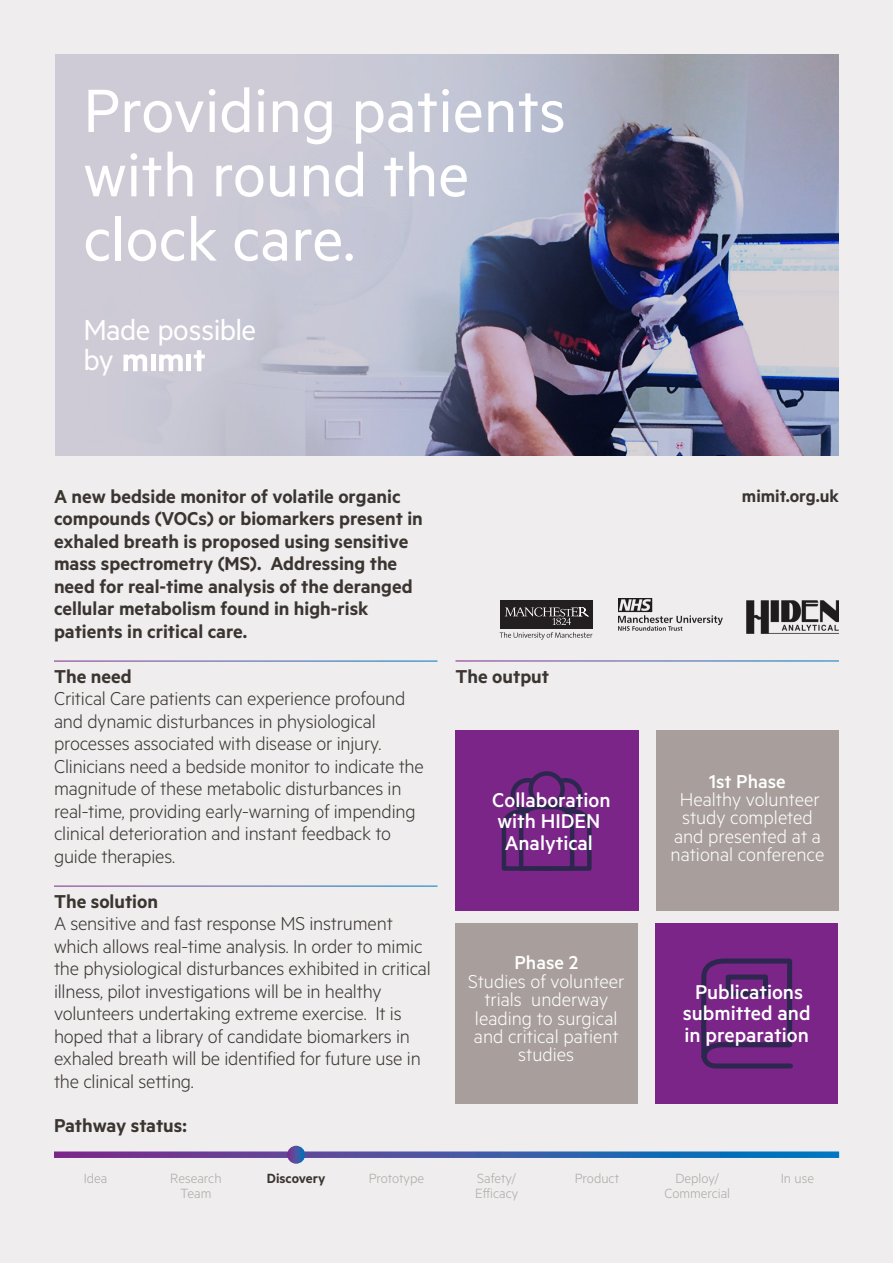
<style>
.page{position:relative;width:893px;height:1263px;background:#fff}
.page>*{position:absolute;margin:0;border:0;box-sizing:border-box;transform-origin:0 0}
.t1{font:68.85px/64.3px "Metric";color:#fff}
.t2{font:32.55px/30px "Metric";letter-spacing:-.02em;color:#fff}
.t3{font:500 22.5px/21.5px "Metric";color:#fff;text-align:center}
.t4{font:300 21px/22.5px "Metric";letter-spacing:-.01em;color:#3b3532}
.t5{font:600 21px/22.5px "Metric";color:#3b3532}
.t6{font:300 21px/18.5px "Metric";color:#fff;text-align:center}
.t7{font:500 21px "Metric";color:#fff}
.t8{font:600 19.35px "Metric";color:#3b3532}
.t9{font:300 15px/15px "Metric";color:#aea8a6;text-align:center}
.t10{font:600 15px "Metric";color:#3b3532}
</style>
<div class="page">
<div style="left:0;top:0;width:893px;height:1262px;background:#efeded"></div>
<img style="left:55px;top:54px;width:784px;height:402px">
<hr style="left:54px;top:661px;width:383px;height:1px;background:#fff">
<hr style="left:54px;top:886px;width:383px;height:1px;background:#fff">
<hr style="left:455px;top:661px;width:384px;height:1px;background:#fff">
<div style="left:455px;top:730px;width:183px;height:181px;background:#7b2589"></div>
<div style="left:656px;top:922px;width:182px;height:181px;background:#7b2589"></div>
<div style="left:656px;top:730px;width:183px;height:181px;background:#a89f9c"></div>
<div style="left:455px;top:923px;width:182px;height:181px;background:#a89f9c"></div>
<svg style="left:123px;top:354px;width:24px;height:17px"></svg>
<hr style="left:151px;top:355px;width:4px;height:16px;background:#fff">
<svg style="left:159px;top:354px;width:24px;height:17px"></svg>
<div style="left:186px;top:355px;width:5px;height:16px;background:#fff"></div>
<svg style="left:194px;top:350px;width:11px;height:21px"></svg>
<svg style="left:54px;top:1151px;width:785px;height:7px;background:#4d60aa"></svg>
<svg style="left:287px;top:1146px;width:18px;height:18px"></svg>
<svg style="left:701px;top:958px;width:92px;height:111px"></svg>
<div style="left:726px;top:974px;width:42px;height:22px;border:5px solid #2d274f"></div>
<div style="left:511px;top:778px;width:34px;height:34px;border:4px solid #2d274f;border-radius:50%"></div>
<div style="left:548px;top:778px;width:35px;height:34px;border:4px solid #2d274f;border-radius:50%"></div>
<svg style="left:531px;top:773px;width:32px;height:32px"></svg>
<div style="left:528px;top:771px;width:37px;height:37px;border:4px solid #2d274f;border-radius:50%"></div>
<svg style="left:501px;top:802px;width:91px;height:69px"></svg>
<img style="left:618px;top:598px;width:105px;height:33px">
<div style="left:500px;top:600px;width:92px;height:29px;background:#231f20"></div>
<svg style="left:505px;top:607px;width:84px;height:18px"></svg>
<svg style="left:500px;top:632px;width:92px;height:8px"></svg>
<img style="left:746px;top:600px;width:93px;height:33px">
<p class="t1" style="left:83px;top:76px;width:484px">Providing patients with round the clock care.</p>
<p class="t2" style="left:83px;top:314px;width:174px">Made possible by</p>
<p class="t5" style="left:54px;top:484px;width:370px">A new bedside monitor of volatile organic compounds (VOCs) or biomarkers present in exhaled breath is proposed using sensitive mass spectrometry (MS). Addressing the need for real-time analysis of the deranged cellular metabolism found in high-risk patients in critical care.</p>
<p class="t5" style="left:54px;top:664px;width:79px">The need</p>
<p class="t4" style="left:54px;top:686px;width:371px">Critical Care patients can experience profound and dynamic disturbances in physiological processes associated with disease or injury.<br>Clinicians need a bedside monitor to indicate the magnitude of these metabolic disturbances in real-time, providing early-warning of impending clinical deterioration and instant feedback to guide therapies.</p>
<p class="t5" style="left:54px;top:889px;width:106px">The solution</p>
<p class="t4" style="left:54px;top:911px;width:378px">A sensitive and fast response MS instrument which allows real-time analysis. In order to mimic the physiological disturbances exhibited in critical illness, pilot investigations will be in healthy volunteers undertaking extreme exercise. It is hoped that a library of candidate biomarkers in exhaled breath will be identified for future use in the clinical setting.</p>
<p class="t8" style="left:742px;top:484px;width:98px">mimit.org.uk</p>
<p class="t5" style="left:455px;top:664px;width:95px">The output</p>
<p class="t3" style="left:492px;top:788px;width:120px">Collaboration with HIDEN<br>Analytical</p>
<p class="t7" style="left:709px;top:769px;width:78px">1st Phase</p>
<p class="t6" style="left:671px;top:789px;width:155px">Healthy volunteer study completed and presented at a national conference</p>
<p class="t7" style="left:514px;top:951px;width:65px">Phase 2</p>
<p class="t6" style="left:468px;top:971px;width:158px">Studies of volunteer trials underway leading to surgical and critical patient studies</p>
<p class="t3" style="left:683px;top:980px;width:129px">Publications submitted and in preparation</p>
<p class="t5" style="left:54px;top:1114px;width:134px">Pathway status:</p>
<p class="t9" style="left:84px;top:1170px;width:25px">Idea</p>
<p class="t9" style="left:170px;top:1170px;width:53px">Research<br>Team</p>
<p class="t10" style="left:267px;top:1169px;width:60px">Discovery</p>
<p class="t9" style="left:369px;top:1170px;width:57px">Prototype</p>
<p class="t9" style="left:475px;top:1170px;width:45px;text-align:left">Safety/<br>Efficacy</p>
<p class="t9" style="left:575px;top:1170px;width:46px">Product</p>
<p class="t9" style="left:664px;top:1170px;width:67px">Deploy/<br>Commercial</p>
<p class="t9" style="left:781px;top:1170px;width:35px">In use</p>
</div>
